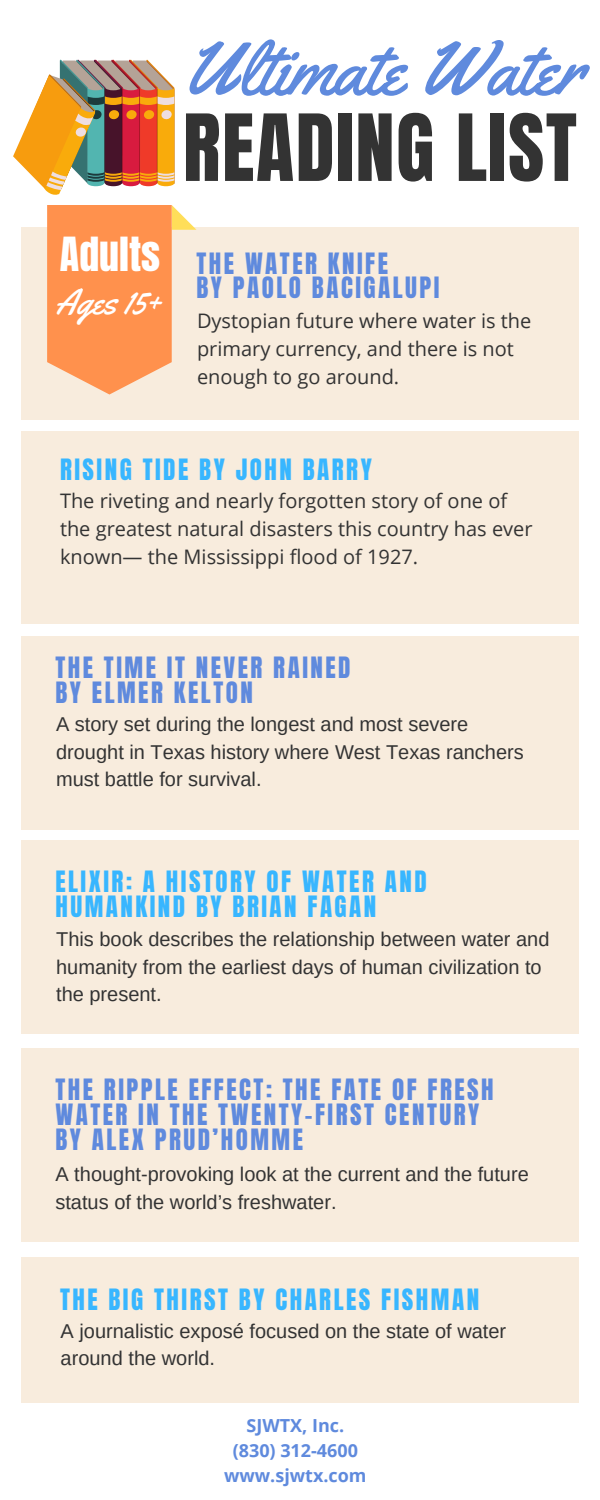
<style>
.page{position:relative;width:600px;height:1500px;background:#fff}
.page>*{position:absolute;margin:0;border:0;box-sizing:border-box;transform-origin:0 0}
.t1{font:78.6px "Anton";letter-spacing:.02em;color:#333}
.t2{font:75px "Yellowtail";color:#5f8add}
.t3{font:40px "Anton";color:#fff}
.t4{font:36px "Yellowtail";color:#fff}
.t5{font:25px/24.8px "Anton";letter-spacing:.1em;color:#5f8add}
.t6{font:25px/24.8px "Anton";letter-spacing:.1em;color:#38b6ff}
.t7{font:20px/27.8px "Arimo";color:#333}
.t8{font:20px/27.8px "Open Sans";color:#333}
.t9{font:700 18px/24.8px "Open Sans";color:#5f8add;text-align:center}
</style>
<div class="page">
<div style="left:21px;top:227px;width:557px;height:193px;background:#f8ecdd"></div>
<div style="left:21px;top:431px;width:558px;height:193px;background:#f8ecdd"></div>
<div style="left:21px;top:637px;width:558px;height:192px;background:#f8ecdd"></div>
<div style="left:21px;top:841px;width:557px;height:192px;background:#f8ecdd"></div>
<div style="left:21px;top:1048px;width:558px;height:193px;background:#f8ecdd"></div>
<div style="left:21px;top:1257px;width:558px;height:193px;background:#f8ecdd"></div>
<svg style="left:47px;top:205px;width:149px;height:190px"></svg>
<svg style="left:13px;top:60px;width:161px;height:135px"></svg>
<div style="left:21px;top:1404px;width:558px;height:96px;background:#fff"></div>
<h2 class="t2" style="left:183px;top:22px;width:403px">Ultimate Water</h2>
<h3 class="t3" style="left:60px;top:225px;width:102px">Adults</h3>
<h3 class="t4" style="left:56px;top:279px;width:107px">Ages 15+</h3>
<h1 class="t1" style="left:183px;top:91px;width:395px">READING LIST</h1>
<p class="t5" style="left:196px;top:251px;width:245px">THE WATER KNIFE<br>BY PAOLO BACIGALUPI</p>
<p class="t8" style="left:197px;top:306px;width:336px">Dystopian future where water is the primary currency, and there is not enough to go around.</p>
<p class="t6" style="left:60px;top:457px;width:313px">RISING TIDE BY JOHN BARRY</p>
<p class="t8" style="left:60px;top:486px;width:474px">The riveting and nearly forgotten story of one of the greatest natural disasters this country has ever known— the Mississippi flood of 1927.</p>
<p class="t5" style="left:55px;top:655px;width:297px">THE TIME IT NEVER RAINED<br>BY ELMER KELTON</p>
<p class="t7" style="left:56px;top:710px;width:469px">A story set during the longest and most severe drought in Texas history where West Texas ranchers must battle for survival.</p>
<p class="t6" style="left:55px;top:870px;width:373px">ELIXIR: A HISTORY OF WATER AND<br>HUMANKIND BY BRIAN FAGAN</p>
<p class="t7" style="left:56px;top:925px;width:495px">This book describes the relationship between water and humanity from the earliest days of human civilization to the present.</p>
<p class="t5" style="left:55px;top:1078px;width:440px">THE RIPPLE EFFECT: THE FATE OF FRESH<br>WATER IN THE TWENTY-FIRST CENTURY<br>BY ALEX PRUD’HOMME</p>
<p class="t7" style="left:55px;top:1160px;width:475px">A thought-provoking look at the current and the future status of the world’s freshwater.</p>
<p class="t6" style="left:60px;top:1288px;width:421px">THE BIG THIRST BY CHARLES FISHMAN</p>
<p class="t7" style="left:61px;top:1317px;width:447px">A journalistic exposé focused on the state of water around the world.</p>
<p class="t9" style="left:224px;top:1413px;width:144px">SJWTX, Inc. (830) 312-4600 www.sjwtx.com</p>
</div>
